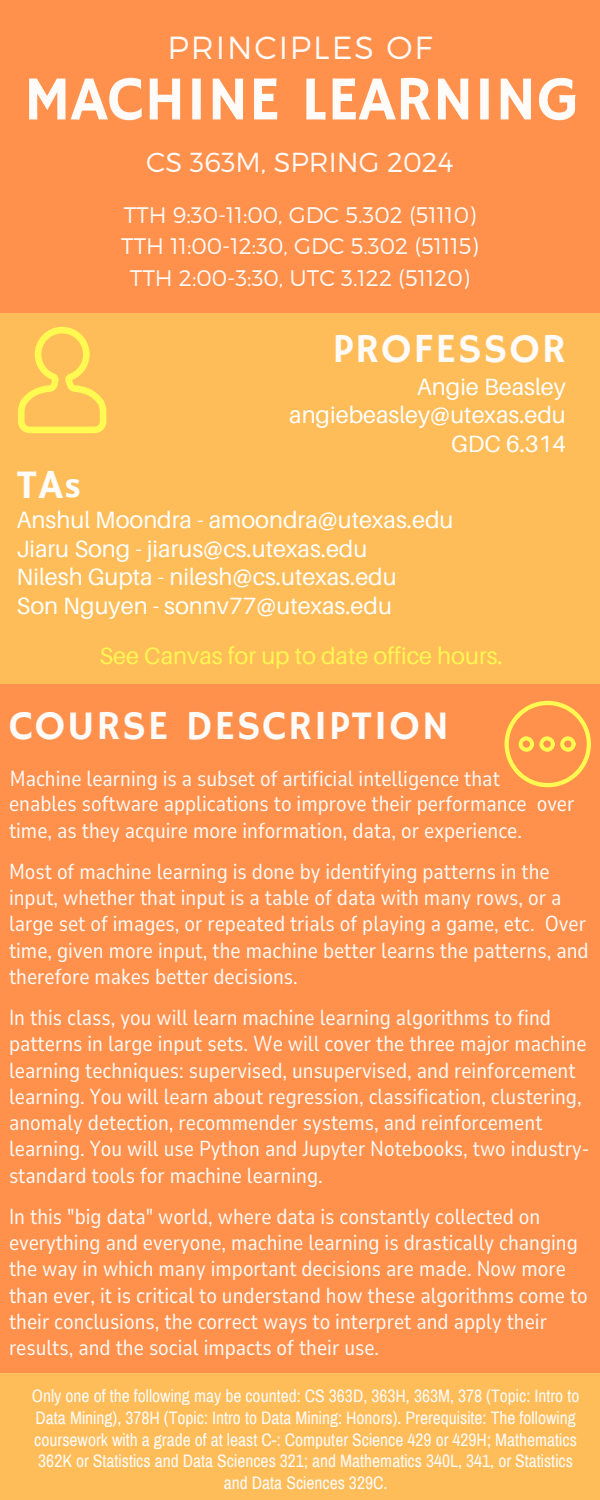
<style>
.page{position:relative;width:600px;height:1500px;background:#ffbd59}
.page>*{position:absolute;margin:0;border:0;box-sizing:border-box;transform-origin:0 0}
.t1{font:62.9px "Hammersmith One";color:#fffbf9}
.t2{font:41.3px "Hammersmith One";letter-spacing:.04em;color:#fffbf9}
.t3{font:300 32px "Montserrat";letter-spacing:.06em;color:#fffbf9}
.t4{font:700 32px "Open Sans";color:#fff}
.t5{font:300 27.5px "Montserrat";color:#fffbf9}
.t6{font:23.6px "Aileron";color:#fff}
.t7{font:23.6px "Aileron";color:#fff753}
.t8{font:300 22.5px "Montserrat";color:#fffbf9}
.t9{font:21.6px/26.2px "Nunito Sans 10 pt Condensed";color:#fffbf9}
.t10{font:17.6px/21.8px "Archivo Narrow";color:#fffbf9;text-align:center}
</style>
<div class="page">
<div style="left:0;top:684px;width:600px;height:688px;background:#ff914d"></div>
<svg style="left:18px;top:327px;width:88px;height:106px"></svg>
<svg style="left:505px;top:701px;width:86px;height:86px"></svg>
<div style="left:0;top:0;width:600px;height:313px;background:#ff914d"></div>
<p class="t3" style="left:167px;top:27px;width:267px">PRINCIPLES OF</p>
<p class="t1" style="left:24px;top:63px;width:556px">MACHINE LEARNING</p>
<p class="t5" style="left:146px;top:144px;width:309px">CS 363M, SPRING 2024</p>
<p class="t8" style="left:124px;top:200px;width:354px">TTH 9:30-11:00, GDC 5.302 (51110)</p>
<p class="t8" style="left:121px;top:232px;width:359px">TTH 11:00-12:30, GDC 5.302 (51115)</p>
<p class="t8" style="left:130px;top:263px;width:342px">TTH 2:00-3:30, UTC 3.122 (51120)</p>
<p class="t2" style="left:333px;top:325px;width:235px">PROFESSOR</p>
<p class="t6" style="left:417px;top:372px;width:151px">Angie Beasley</p>
<p class="t6" style="left:289px;top:400px;width:278px">angiebeasley@utexas.edu</p>
<p class="t6" style="left:451px;top:429px;width:116px">GDC 6.314</p>
<p class="t2" style="left:17px;top:460px;width:48px">TA</p>
<p class="t6" style="left:17px;top:505px;width:438px">Anshul Moondra - amoondra@utexas.edu</p>
<p class="t6" style="left:17px;top:534px;width:352px">Jiaru Song - jiarus@cs.utexas.edu</p>
<p class="t6" style="left:17px;top:562px;width:382px">Nilesh Gupta - nilesh@cs.utexas.edu</p>
<p class="t6" style="left:17px;top:591px;width:377px">Son Nguyen - sonnv77@utexas.edu</p>
<p class="t7" style="left:99px;top:641px;width:405px">See Canvas for up to date office hours.</p>
<p class="t4" style="left:65px;top:463px;width:17px">s</p>
<p class="t2" style="left:9px;top:702px;width:442px">COURSE DESCRIPTION</p>
<p class="t9" style="left:10px;top:766px;width:492px">Machine learning is a subset of artificial intelligence that</p>
<p class="t9" style="left:9px;top:791px;width:567px">enables software applications to improve their performance over time, as they acquire more information, data, or experience.</p>
<p class="t9" style="left:9px;top:859px;width:581px">Most of machine learning is done by identifying patterns in the input, whether that input is a table of data with many rows, or a large set of images, or repeated trials of playing a game, etc. Over time, given more input, the machine better learns the patterns, and therefore makes better decisions.</p>
<p class="t9" style="left:9px;top:1005px;width:582px">In this class, you will learn machine learning algorithms to find patterns in large input sets. We will cover the three major machine learning techniques: supervised, unsupervised, and reinforcement learning. You will learn about regression, classification, clustering, anomaly detection, recommender systems, and reinforcement learning. You will use Python and Jupyter Notebooks, two industry&shy;standard tools for machine learning.</p>
<p class="t9" style="left:9px;top:1204px;width:580px">In this "big data" world, where data is constantly collected on everything and everyone, machine learning is drastically changing the way in which many important decisions are made. Now more than ever, it is critical to understand how these algorithms come to their conclusions, the correct ways to interpret and apply their results, and the social impacts of their use.</p>
<p class="t10" style="left:32px;top:1385px;width:549px">Only one of the following may be counted: CS 363D, 363H, 363M, 378 (Topic: Intro to Data Mining), 378H (Topic: Intro to Data Mining: Honors). Prerequisite: The following coursework with a grade of at least C-: Computer Science 429 or 429H; Mathematics 362K or Statistics and Data Sciences 321; and Mathematics 340L, 341, or Statistics and Data Sciences 329C.</p>
</div>
